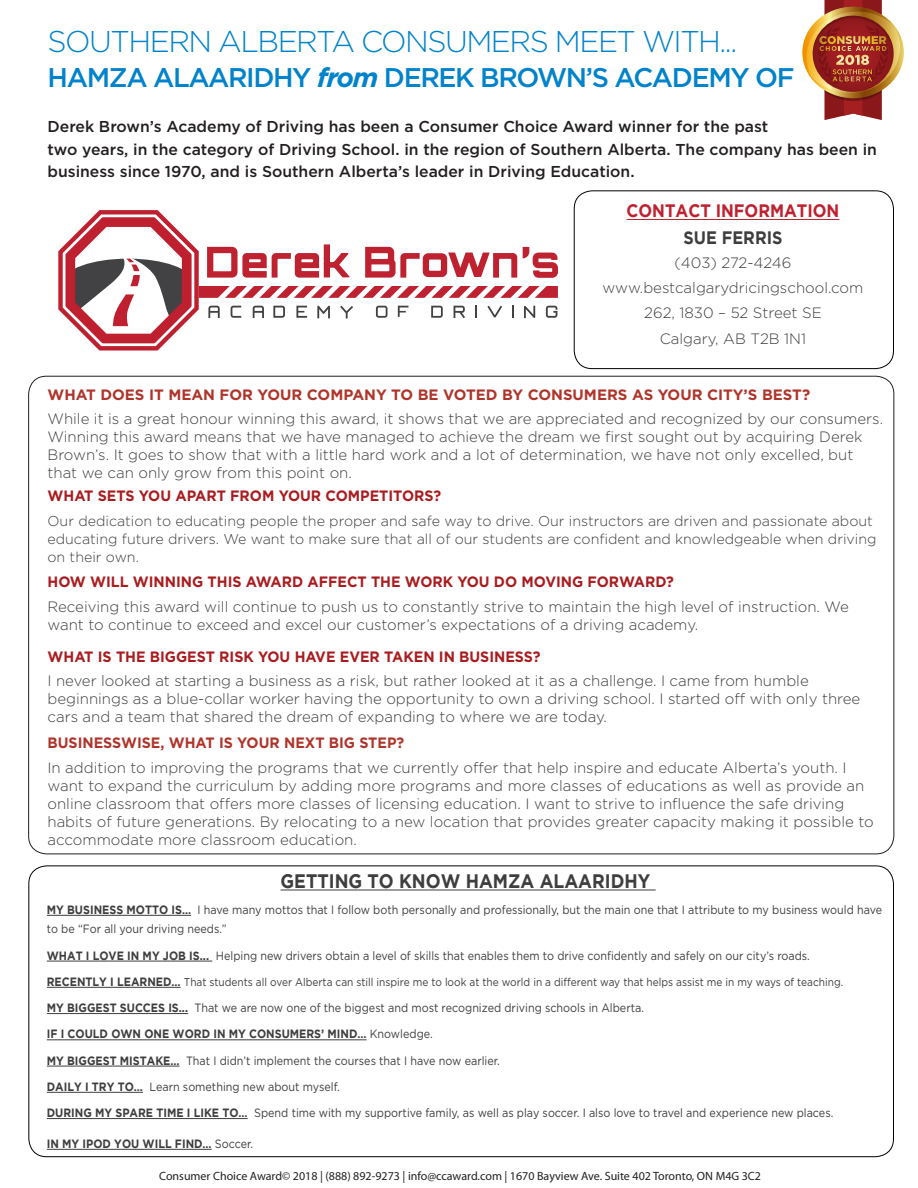
<style>
.page{position:relative;width:918px;height:1188px;background:#fff}
.page>*{position:absolute;margin:0;border:0;box-sizing:border-box;transform-origin:0 0}
.t1{font:300 30px "Gotham";letter-spacing:-.05em;color:#0083ca}
.t2{font:500 27px "Gotham";letter-spacing:-.05em;color:#0083ca}
.t3{font:700 19.5px "Gotham";color:#3e3e3f;scale:.9 1}
.t4{font:700 18px "Gotham";color:#be2230;scale:.9 1}
.t5{font:700 18px "Gotham";color:#3e3e3f;scale:.9 1}
.t6{font:500 15.75px/22.5px "Gotham";color:#231f20}
.t7{font:300 15px/18px "Gotham";color:#3e3e3f}
.t8{font:700 15px "Gotham";color:#a91c1f;scale:.95 1}
.t9{font:700 15px "Gotham";color:#af342a}
.t10{font:700 15px "Gotham";color:#af342a;scale:.95 1}
.t11{font:300 14.25px/18px "Gotham";color:#3e3e3f}
.t12{font:12px/19.5px "Gotham";color:#3e3e3f;scale:.9 1}
.t13{font:12px "Myriad Pro";color:#231f20}
.t14{font:700 12px "Gotham";color:#3e3e3f;scale:.9 1}
.t15{font:11.25px "Gotham";color:#3e3e3f;scale:.9 1}
.s1{font-weight:700;font-style:italic}
.s2{font-weight:700}
.s3{font-weight:700;font-size:12px}
.s4{font-weight:400}
</style>
<div class="page">
<hr style="left:281px;top:890px;width:375px;height:1px;background:#3e3e3f">
<hr style="left:47px;top:915px;width:144px;height:1px;background:#3e3e3f">
<hr style="left:47px;top:961px;width:165px;height:1px;background:#3e3e3f">
<hr style="left:47px;top:987px;width:134px;height:1px;background:#3e3e3f">
<hr style="left:47px;top:1013px;width:141px;height:1px;background:#3e3e3f">
<hr style="left:47px;top:1040px;width:320px;height:1px;background:#3e3e3f">
<hr style="left:47px;top:1066px;width:133px;height:1px;background:#3e3e3f">
<hr style="left:47px;top:1092px;width:96px;height:1px;background:#3e3e3f">
<hr style="left:47px;top:1118px;width:201px;height:1px;background:#3e3e3f">
<hr style="left:47px;top:1149px;width:165px;height:1px;background:#3e3e3f">
<svg style="left:802px;top:0;width:102px;height:120px"></svg>
<svg style="left:58px;top:210px;width:500px;height:141px"></svg>
<div style="left:574px;top:190px;width:320px;height:179px;border:1px solid #000;border-radius:18px"></div>
<hr style="left:627px;top:219px;width:212px;height:1px;background:#be2230">
<p class="t1" style="left:48px;top:25px;width:691px">SOUTHERN ALBERTA CONSUMERS MEET WITH...</p>
<p class="t2" style="left:48px;top:62px;width:749px">HAMZA ALAARIDHY <span class="s1">from</span> DEREK BROWN’S ACADEMY OF</p>
<p class="t6" style="left:48px;top:115px;width:831px">Derek Brown’s Academy of Driving has been a Consumer Choice Award winner for the past<br>two years, in the category of Driving School. in the region of Southern Alberta. The company has been in business since 1970, and is Southern Alberta’s leader in Driving Education.</p>
<p class="t4" style="left:627px;top:200px;width:238px">CONTACT INFORMATION</p>
<p class="t5" style="left:683px;top:227px;width:112px">SUE FERRIS</p>
<p class="t7" style="left:674px;top:254px;width:119px">(403) 272-4246</p>
<p class="t7" style="left:603px;top:279px;width:262px">www.bestcalgarydricingschool.com</p>
<p class="t7" style="left:644px;top:303px;width:179px">262, 1830 – 52 Street SE</p>
<p class="t7" style="left:660px;top:330px;width:148px">Calgary, AB T2B 1N1</p>
<p class="t9" style="left:48px;top:386px;width:764px">WHAT DOES IT MEAN FOR YOUR COMPANY TO BE VOTED BY CONSUMERS AS YOUR CITY’S BEST?</p>
<p class="t7" style="left:48px;top:410px;width:837px">While it is a great honour winning this award, it shows that we are appreciated and recognized by our consumers.<br>Winning this award means that we have managed to achieve the dream we first sought out by acquiring Derek Brown’s. It goes to show that with a little hard work and a lot of determination, we have not only excelled, but that we can only grow from this point on.</p>
<p class="t8" style="left:48px;top:487px;width:416px">WHAT SETS YOU APART FROM YOUR COMPETITORS?</p>
<p class="t11" style="left:48px;top:512px;width:831px">Our dedication to educating people the proper and safe way to drive. Our instructors are driven and passionate about educating future drivers. We want to make sure that all of our students are confident and knowledgeable when driving on their own.</p>
<p class="t8" style="left:48px;top:573px;width:661px">HOW WILL WINNING THIS AWARD AFFECT THE WORK YOU DO MOVING FORWARD?</p>
<p class="t7" style="left:48px;top:597px;width:803px">Receiving this award will continue to push us to constantly strive to maintain the high level of instruction. We want to continue to exceed and excel our customer’s expectations of a driving academy.</p>
<p class="t8" style="left:48px;top:648px;width:521px">WHAT IS THE BIGGEST RISK YOU HAVE EVER TAKEN IN BUSINESS?</p>
<p class="t7" style="left:48px;top:672px;width:814px">I never looked at starting a business as a risk, but rather looked at it as a challenge. I came from humble beginnings as a blue-collar worker having the opportunity to own a driving school. I started off with only three cars and a team that shared the dream of expanding to where we are today.</p>
<p class="t10" style="left:48px;top:734px;width:377px">BUSINESSWISE, WHAT IS YOUR NEXT BIG STEP?</p>
<p class="t7" style="left:48px;top:758px;width:828px">In addition to improving the programs that we currently offer that help inspire and educate Alberta’s youth. I want to expand the curriculum by adding more programs and more classes of educations as well as provide an online classroom that offers more classes of licensing education. I want to strive to influence the safe driving habits of future generations. By relocating to a new location that provides greater capacity making it possible to accommodate more classroom education.</p>
<p class="t3" style="left:281px;top:869px;width:412px">GETTING TO KNOW HAMZA ALAARIDHY</p>
<p class="t12" style="left:47px;top:900px;width:930px"><span class="s2">MY BUSINESS MOTTO IS…</span> I have many mottos that I follow both personally and professionally, but the main one that I attribute to my business would have to be “For all your driving needs.”</p>
<p class="t12" style="left:47px;top:945px;width:849px"><span class="s2">WHAT I LOVE IN MY JOB IS...</span> Helping new drivers obtain a level of skills that enables them to drive confidently and safely on our city’s roads.</p>
<p class="t15" style="left:47px;top:976px;width:886px"><span class="s3">RECENTLY I LEARNED…</span> That students all over Alberta can still inspire me to look at the world in a different way that helps assist me in my ways of teaching.</p>
<p class="t12" style="left:47px;top:998px;width:665px"><span class="s2">MY BIGGEST SUCCES IS...</span> That we are now one of the biggest and most recognized driving schools in Alberta.</p>
<p class="t14" style="left:47px;top:1027px;width:430px">IF I COULD OWN ONE WORD IN MY CONSUMERS’ MIND… <span class="s4">Knowledge.</span></p>
<p class="t12" style="left:47px;top:1050px;width:505px"><span class="s2">MY BIGGEST MISTAKE…</span> That I didn’t implement the courses that I have now earlier.</p>
<p class="t12" style="left:47px;top:1077px;width:327px"><span class="s2">DAILY I TRY TO…</span> Learn something new about myself.</p>
<p class="t12" style="left:47px;top:1103px;width:875px"><span class="s2">DURING MY SPARE TIME I LIKE TO…</span> Spend time with my supportive family, as well as play soccer. I also love to travel and experience new places.</p>
<p class="t14" style="left:47px;top:1137px;width:231px">IN MY IPOD YOU WILL FIND… <span class="s4">Soccer.</span></p>
<p class="t13" style="left:159px;top:1168px;width:603px">Consumer Choice Award© 2018 | (888) 892-9273 | info@ccaward.com | 1670 Bayview Ave. Suite 402 Toronto, ON M4G 3C2</p>
</div>
